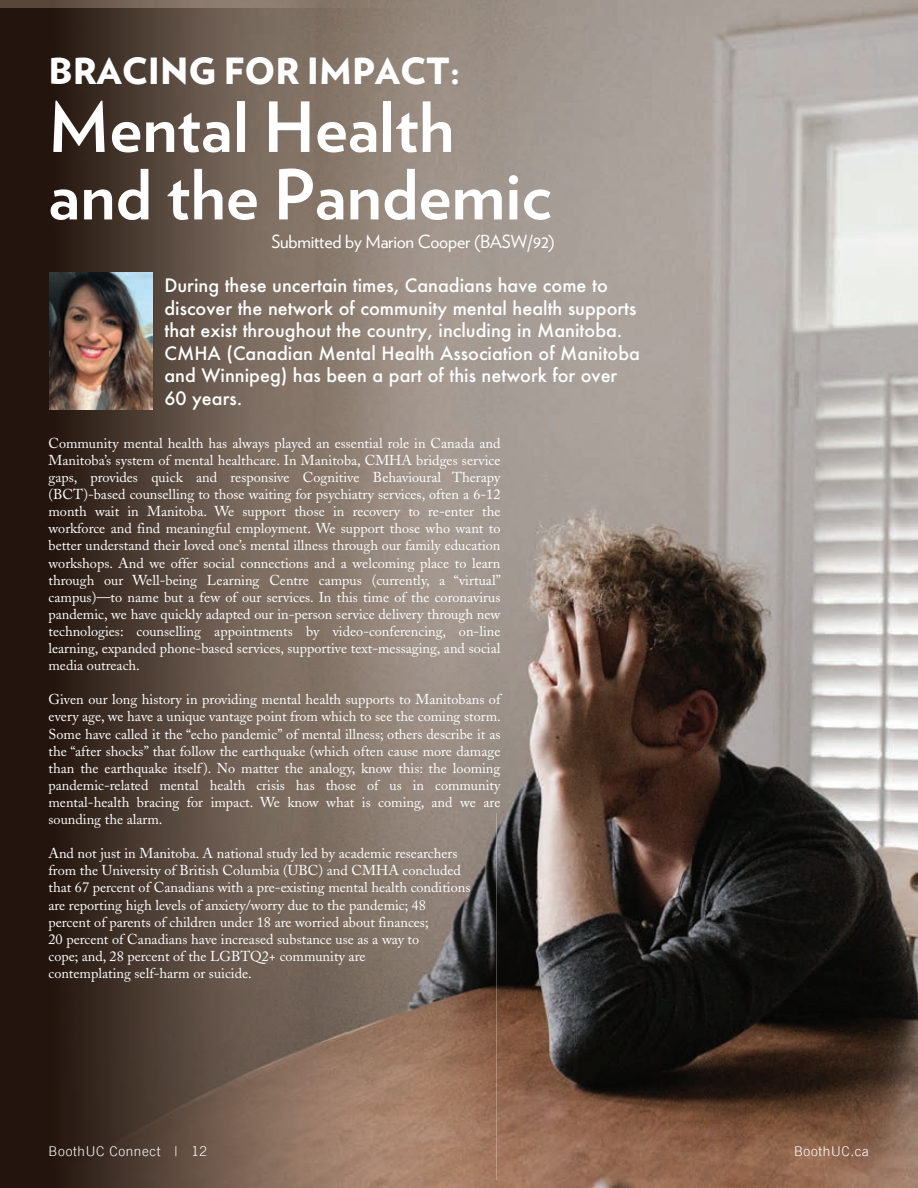
<style>
.page{position:relative;width:918px;height:1188px;background:#fff}
.page>*{position:absolute;margin:0;border:0;box-sizing:border-box;transform-origin:0 0}
.t1{font:700 69px/67.5px "Verlag";color:#fff}
.t2{font:900 36px "Verlag";color:#fff}
.t3{font:500 18px/22.5px "Futura";color:#fff}
.t4{font:18px "Verlag";letter-spacing:-.015em;color:#fff}
.t5{font:14.25px/17.1px "Adobe Caslon";color:#fff;text-align:justify}
.t6{font:300 13.5px "Trade Gothic LT";letter-spacing:.05em;color:#fff}
</style>
<div class="page">
<img style="left:549px;top:0;width:369px;height:1188px">
<img style="left:0;top:0;width:549px;height:51px">
<img style="left:497px;top:51px;width:52px;height:1137px">
<img style="left:497px;top:1181px;width:17px;height:7px">
<img style="left:0;top:8px;width:497px;height:1180px">
<img style="left:50px;top:273px;width:103px;height:137px">
<h2 class="t2" style="left:49px;top:42px;width:413px">BRACING FOR IMPACT:</h2>
<h1 class="t1" style="left:49px;top:90px;width:504px">Mental Health and the Pandemic</h1>
<p class="t4" style="left:271px;top:228px;width:285px">Submitted by Marion Cooper (BASW/92)</p>
<p class="t3" style="left:164px;top:274px;width:477px">During these uncertain times, Canadians have come to discover the network of community mental health supports that exist throughout the country, including in Manitoba.<br>CMHA (Canadian Mental Health Association of Manitoba and Winnipeg) has been a part of this network for over 60 years.</p>
<p class="t5" style="left:49px;top:435px;width:454px">Community mental health has always played an essential role in Canada and Manitoba’s system of mental healthcare. In Manitoba, CMHA bridges service gaps, provides quick and responsive Cognitive Behavioural Therapy (BCT)-based counselling to those waiting for psychiatry services, often a 6-12 month wait in Manitoba. We support those in recovery to re-enter the workforce and find meaningful employment. We support those who want to better understand their loved one’s mental illness through our family education workshops. And we offer social connections and a welcoming place to learn through our Well-being Learning Centre campus (currently, a “virtual” campus)—to name but a few of our services. In this time of the coronavirus pandemic, we have quickly adapted our in-person service delivery through new technologies: counselling appointments by video-conferencing, on-line learning, expanded phone-based services, supportive text-messaging, and social media outreach.</p>
<p class="t5" style="left:49px;top:691px;width:454px">Given our long history in providing mental health supports to Manitobans of every age, we have a unique vantage point from which to see the coming storm.<br>Some have called it the “echo pandemic” of mental illness; others describe it as the “after shocks” that follow the earthquake (which often cause more damage than the earthquake itself ). No matter the analogy, know this: the looming pandemic-related mental health crisis has those of us in community mental-health bracing for impact. We know what is coming, and we are sounding the alarm.</p>
<p class="t5" style="left:49px;top:845px;width:423px;text-align:left">And not just in Manitoba. A national study led by academic researchers from the University of British Columbia (UBC) and CMHA concluded that 67 percent of Canadians with a pre-existing mental health conditions are reporting high levels of anxiety/worry due to the pandemic; 48 percent of parents of children under 18 are worried about finances;<br>20 percent of Canadians have increased substance use as a way to<br>cope; and, 28 percent of the LGBTQ2+ community are<br>contemplating self-harm or suicide.</p>
<p class="t6" style="left:49px;top:1143px;width:160px">BoothUC Connect | 12</p>
<p class="t6" style="left:794px;top:1143px;width:76px">BoothUC.ca</p>
</div>
